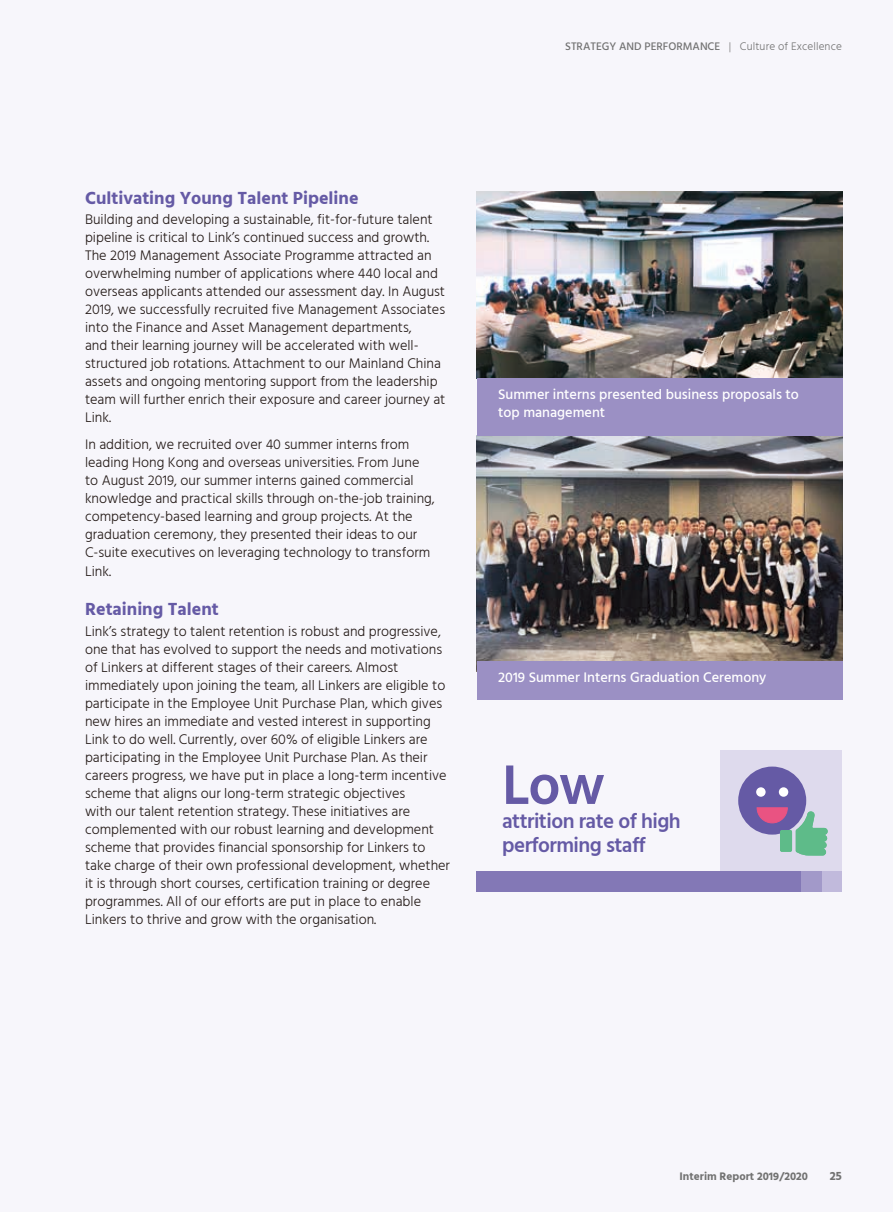
<style>
.page{position:relative;width:893px;height:1212px;background:#f7f6fb}
.page>*{position:absolute;margin:0;border:0;box-sizing:border-box;transform-origin:0 0}
.t1{font:600 57px "Hind";color:#655aa5}
.t2{font:600 21px/24px "Hind";letter-spacing:-.025em;color:#655aa5}
.t3{font:700 18px "Hind";color:#655aa5}
.t4{font:300 14.25px/18px "Hind";color:#231916}
.t5{font:500 14.25px/18px "Hind";color:#fff}
.t6{font:700 12px "Hind";color:#727272}
.t7{font:500 11.25px "Hind";color:#727272}
.t8{font:700 11.25px "Hind";color:#727272}
.s1{font-weight:300}
</style>
<div class="page">
<img style="left:477px;top:436px;width:365px;height:226px">
<img style="left:477px;top:191px;width:365px;height:187px">
<div style="left:720px;top:750px;width:122px;height:122px;background:#dedaed"></div>
<div style="left:821px;top:871px;width:21px;height:20px;background:#c1badc"></div>
<div style="left:476px;top:871px;width:325px;height:20px;background:#8378b6"></div>
<div style="left:801px;top:871px;width:20px;height:20px;background:#a299c9"></div>
<div style="left:738px;top:766px;width:68px;height:68px;background:#655aa5;border-radius:50%"></div>
<div style="left:756px;top:787px;width:10px;height:10px;background:#fff;border-radius:50%"></div>
<div style="left:779px;top:787px;width:9px;height:10px;background:#fff;border-radius:50%"></div>
<svg style="left:757px;top:808px;width:71px;height:47px"></svg>
<div style="left:477px;top:662px;width:365px;height:38px;background:#9b90c4"></div>
<div style="left:477px;top:378px;width:365px;height:58px;background:#9b90c4"></div>
<p class="t7" style="left:565px;top:39px;width:278px">STRATEGY AND PERFORMANCE <span class="s1">| Culture of Excellence</span></p>
<p class="t3" style="left:85px;top:187px;width:275px">Cultivating Young Talent Pipeline</p>
<p class="t4" style="left:85px;top:211px;width:362px">Building and developing a sustainable, fit-for-future talent pipeline is critical to Link’s continued success and growth.<br>The 2019 Management Associate Programme attracted an overwhelming number of applications where 440 local and overseas applicants attended our assessment day. In August 2019, we successfully recruited five Management Associates into the Finance and Asset Management departments,<br>and their learning journey will be accelerated with well&shy;structured job rotations. Attachment to our Mainland China assets and ongoing mentoring support from the leadership team will further enrich their exposure and career journey at Link.</p>
<p class="t4" style="left:85px;top:436px;width:351px">In addition, we recruited over 40 summer interns from leading Hong Kong and overseas universities. From June to August 2019, our summer interns gained commercial knowledge and practical skills through on-the-job training, competency-based learning and group projects. At the graduation ceremony, they presented their ideas to our C-suite executives on leveraging technology to transform Link.</p>
<p class="t3" style="left:85px;top:598px;width:135px">Retaining Talent</p>
<p class="t4" style="left:85px;top:622px;width:366px">Link’s strategy to talent retention is robust and progressive, one that has evolved to support the needs and motivations of Linkers at different stages of their careers. Almost immediately upon joining the team, all Linkers are eligible to participate in the Employee Unit Purchase Plan, which gives new hires an immediate and vested interest in supporting Link to do well. Currently, over 60% of eligible Linkers are participating in the Employee Unit Purchase Plan. As their careers progress, we have put in place a long-term incentive scheme that aligns our long-term strategic objectives<br>with our talent retention strategy. These initiatives are complemented with our robust learning and development scheme that provides financial sponsorship for Linkers to take charge of their own professional development, whether it is through short courses, certification training or degree programmes. All of our efforts are put in place to enable Linkers to thrive and grow with the organisation.</p>
<p class="t5" style="left:498px;top:386px;width:302px">Summer interns presented business proposals to top management</p>
<p class="t5" style="left:498px;top:669px;width:270px">2019 Summer Interns Graduation Ceremony</p>
<h1 class="t1" style="left:502px;top:745px;width:104px">Low</h1>
<h2 class="t2" style="left:502px;top:810px;width:180px">attrition rate of high performing staff</h2>
<p class="t8" style="left:680px;top:1169px;width:130px">Interim Report 2019/2020</p>
<p class="t6" style="left:830px;top:1169px;width:14px">25</p>
</div>
